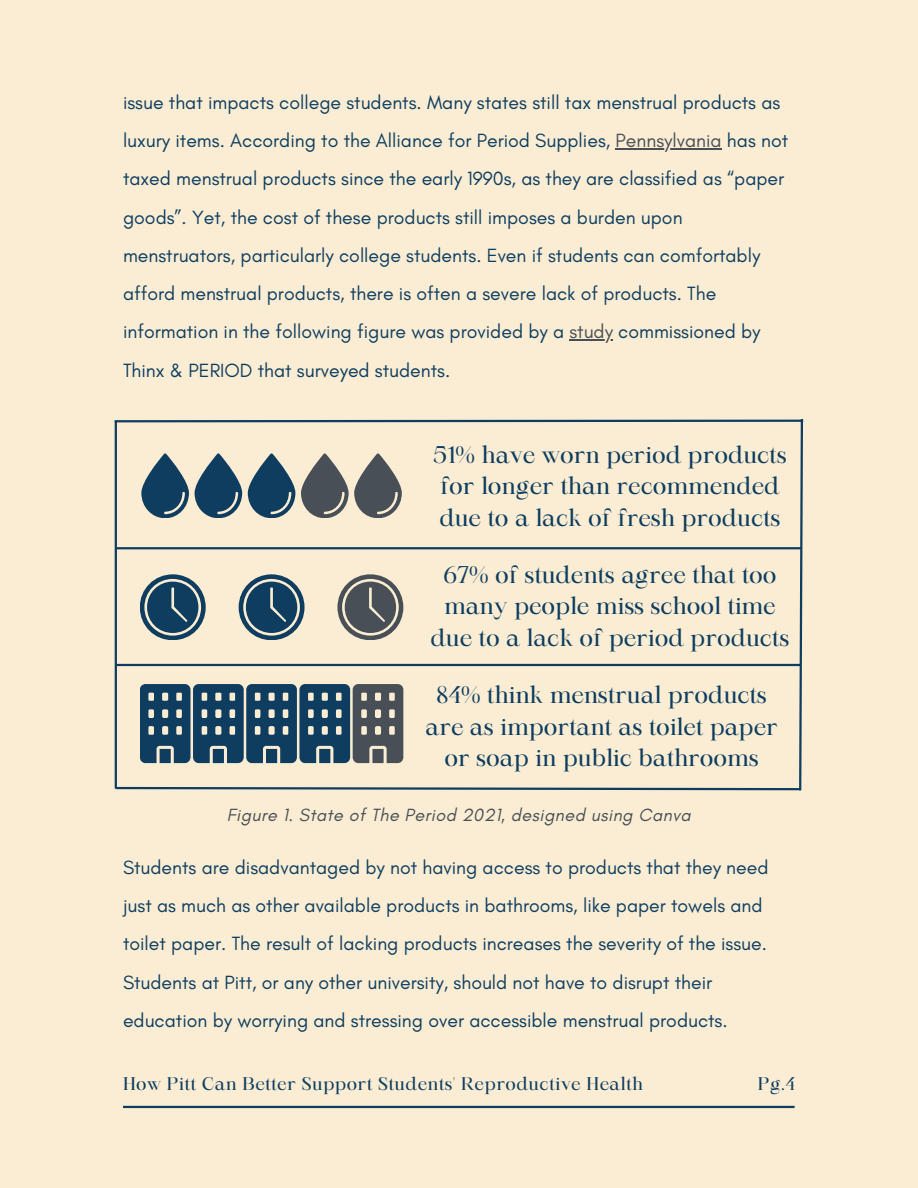
<style>
.page{position:relative;width:918px;height:1188px;background:#faedd3}
.page>*{position:absolute;margin:0;border:0;box-sizing:border-box;transform-origin:0 0}
.t1{font:23.25px/31.5px "Maharlika";color:#0e3d60;text-align:center}
.t2{font:19.5px/38.2px "Glacial Indifference";color:#0e3d60}
.t3{font:italic 18px "Glacial Indifference";letter-spacing:.025em;color:#494f56}
.t4{font:17.7px "Maharlika";color:#0e3d60}
.t5{font:17.55px "Maharlika";letter-spacing:.025em;color:#0e3d60}
.s1{color:#494f56}
.s2{font-style:normal}
</style>
<div class="page">
<hr style="left:123px;top:1106px;width:672px;height:2px;background:#0e3d60">
<hr style="left:616px;top:148px;width:106px;height:1px;background:#494f56">
<hr style="left:569px;top:339px;width:44px;height:2px;background:#494f56">
<svg style="left:114px;top:419px;width:690px;height:372px"></svg>
<hr style="left:115px;top:421px;width:2px;height:368px;background:#0e3d60">
<p class="t2" style="left:123px;top:83px;width:667px">issue that impacts college students. Many states still tax menstrual products as luxury items. According to the Alliance for Period Supplies, <span class="s1">Pennsylvania</span> has not taxed menstrual products since the early 1990s, as they are classified as “paper goods”. Yet, the cost of these products still imposes a burden upon menstruators, particularly college students. Even if students can comfortably afford menstrual products, there is often a severe lack of products. The information in the following figure was provided by a <span class="s1">study</span> commissioned by Thinx &amp; PERIOD that surveyed students.</p>
<p class="t1" style="left:433px;top:441px;width:355px;text-align:left">51% have worn period products for longer than recommended due to a lack of fresh products</p>
<p class="t1" style="left:431px;top:561px;width:360px">67% of students agree that too many people miss school time due to a lack of period products</p>
<p class="t1" style="left:426px;top:681px;width:354px">84% think menstrual products are as important as toilet paper or soap in public bathrooms</p>
<p class="t3" style="left:227px;top:804px;width:465px">Figure 1. State of The Period 2021<span class="s2">,</span> designed using Canva</p>
<p class="t2" style="left:123px;top:848px;width:647px">Students are disadvantaged by not having access to products that they need just as much as other available products in bathrooms, like paper towels and toilet paper. The result of lacking products increases the severity of the issue.<br>Students at Pitt, or any other university, should not have to disrupt their education by worrying and stressing over accessible menstrual products.</p>
<p class="t5" style="left:123px;top:1076px;width:522px">How Pitt Can Better Support Students' Reproductive Health</p>
<p class="t4" style="left:758px;top:1076px;width:39px">Pg.4</p>
</div>
